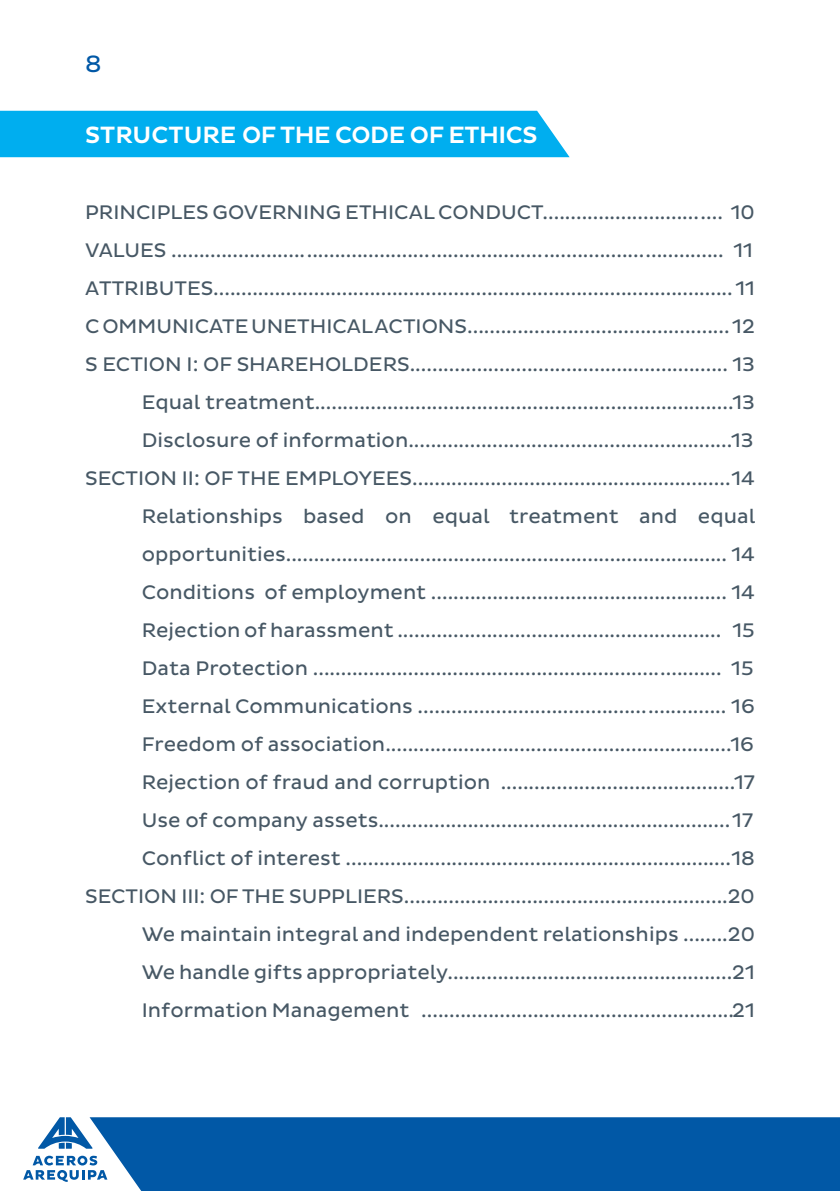
<style>
.page{position:relative;width:840px;height:1191px;background:#fff}
.page>*{position:absolute;margin:0;border:0;box-sizing:border-box;transform-origin:0 0}
.t1{font:500 24px "Pluto Sans";letter-spacing:-.02em;color:#fff}
.t2{font:24px "Pluto Sans";color:#0158a6}
.t3{font:20px/38px "Pluto Sans";color:#475865}
</style>
<div class="page">
<div style="left:89px;top:1117px;width:750px;height:74px;background:#0158a6"></div>
<svg style="left:38px;top:1117px;width:54px;height:31px"></svg>
<svg style="left:23px;top:1155px;width:84px;height:26px"></svg>
<div style="left:0;top:111px;width:569px;height:46px;background:#00aeef"></div>
<p class="t2" style="left:85px;top:50px;width:18px">8</p>
<p class="t1" style="left:85px;top:121px;width:453px">STRUCTURE OF THE CODE OF ETHICS</p>
<p class="t3" style="left:85px;top:193px;width:670px">PRINCIPLES GOVERNING ETHICAL CONDUCT................................ 10</p>
<p class="t3" style="left:85px;top:231px;width:669px">VALUES .................................................................................................. 11</p>
<p class="t3" style="left:85px;top:269px;width:671px">A TTRIBUTES............................................................................................. 11</p>
<p class="t3" style="left:85px;top:307px;width:670px">C OMMUNICATE UNETHICAL ACTIONS............................................... 12</p>
<p class="t3" style="left:85px;top:345px;width:670px">S ECTION I: OF SHAREHOLDERS......................................................... 13</p>
<p class="t3" style="left:142px;top:383px;width:614px">Equal treatment...........................................................................13</p>
<p class="t3" style="left:142px;top:421px;width:613px">Disclosure of information..........................................................13</p>
<p class="t3" style="left:85px;top:459px;width:670px">SECTION II: OF THE EMPLOYEES.........................................................14</p>
<p class="t3" style="left:142px;top:497px;width:614px">Relationships based on equal treatment and equal opportunities............................................................................... 14</p>
<p class="t3" style="left:142px;top:573px;width:614px">Conditions of employment ..................................................... 14</p>
<p class="t3" style="left:142px;top:611px;width:614px">Rejection of harassment .......................................................... 15</p>
<p class="t3" style="left:142px;top:649px;width:613px">Data Protection ......................................................................... 15</p>
<p class="t3" style="left:142px;top:687px;width:614px">External Communications ....................................................... 16</p>
<p class="t3" style="left:142px;top:725px;width:613px">Freedom of association..............................................................16</p>
<p class="t3" style="left:142px;top:763px;width:614px">Rejection of fraud and corruption ..........................................17<br>Use of company assets...............................................................17</p>
<p class="t3" style="left:142px;top:839px;width:614px">Conflict of interest .....................................................................18</p>
<p class="t3" style="left:85px;top:877px;width:670px">SECTION III: OF THE SUPPLIERS..........................................................20</p>
<p class="t3" style="left:142px;top:915px;width:614px">We maintain integral and independent relationships ........20</p>
<p class="t3" style="left:142px;top:953px;width:614px">We handle gifts appropriately...................................................21</p>
<p class="t3" style="left:142px;top:991px;width:614px">Information Management ........................................................21</p>
</div>
